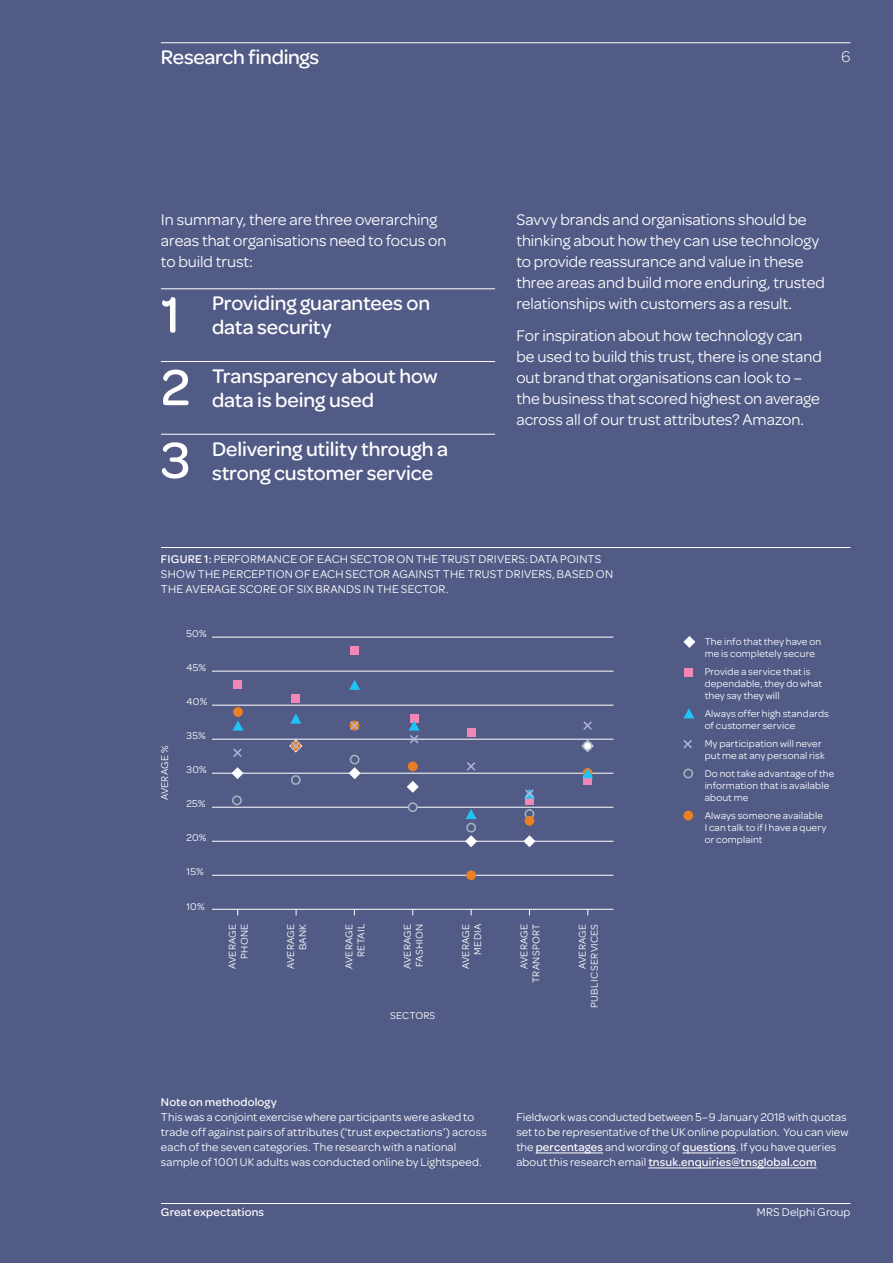
<style>
.page{position:relative;width:893px;height:1263px;background:#525b86}
.page>*{position:absolute;margin:0;border:0;box-sizing:border-box;transform-origin:0 0}
.t1{font:500 54px "Omnes";color:#fff}
.t2{font:500 21px/24px "Omnes";letter-spacing:-.005em;color:#fff}
.t3{font:16.5px/21px "Omnes";color:#fff}
.t4{font:300 16.5px "Omnes";color:#fff}
.t5{font:12px/15px "Omnes";letter-spacing:.01em;color:#fff}
.t6{font:500 12px "Omnes";letter-spacing:.015em;color:#fff}
.t7{font:10.5px/12px "Omnes";letter-spacing:.015em;color:#fff}
.s1{font-weight:500}
</style>
<div class="page">
<hr style="left:161px;top:1203px;width:689px;height:1px;background:#fff">
<hr style="left:161px;top:42px;width:689px;height:1px;background:#fff">
<hr style="left:536px;top:1153px;width:67px;height:1px;background:#fff">
<hr style="left:682px;top:1153px;width:54px;height:1px;background:#fff">
<hr style="left:648px;top:1168px;width:169px;height:1px;background:#fff">
<hr style="left:161px;top:289px;width:334px;height:1px;background:#fff">
<hr style="left:161px;top:361px;width:334px;height:1px;background:#fff">
<hr style="left:161px;top:434px;width:334px;height:1px;background:#fff">
<hr style="left:161px;top:547px;width:689px;height:1px;background:#fff">
<svg style="left:683px;top:636px;width:12px;height:12px"></svg>
<div style="left:685px;top:668px;width:8px;height:8px;background:#f287b7"></div>
<svg style="left:683px;top:708px;width:11px;height:10px"></svg>
<svg style="left:683px;top:740px;width:9px;height:9px"></svg>
<div style="left:683px;top:769px;width:10px;height:9px;border:2px solid #a8b6bf;border-radius:50%"></div>
<div style="left:683px;top:811px;width:10px;height:9px;background:#ea8024;border-radius:50%"></div>
<hr style="left:212px;top:875px;width:401px;height:1px;background:#fff">
<hr style="left:212px;top:841px;width:401px;height:1px;background:#fff">
<hr style="left:212px;top:807px;width:401px;height:1px;background:#fff">
<hr style="left:212px;top:773px;width:401px;height:1px;background:#fff">
<hr style="left:212px;top:739px;width:401px;height:1px;background:#fff">
<hr style="left:212px;top:705px;width:401px;height:1px;background:#fff">
<hr style="left:212px;top:671px;width:401px;height:1px;background:#fff">
<hr style="left:212px;top:637px;width:401px;height:1px;background:#fff">
<hr style="left:212px;top:909px;width:401px;height:1px;background:#fff">
<svg style="left:231px;top:767px;width:13px;height:12px"></svg>
<svg style="left:582px;top:740px;width:12px;height:12px"></svg>
<svg style="left:349px;top:767px;width:12px;height:12px"></svg>
<svg style="left:407px;top:781px;width:12px;height:12px"></svg>
<svg style="left:465px;top:835px;width:12px;height:12px"></svg>
<svg style="left:523px;top:835px;width:12px;height:12px"></svg>
<div style="left:233px;top:680px;width:9px;height:9px;background:#f287b7"></div>
<div style="left:292px;top:694px;width:8px;height:9px;background:#f287b7"></div>
<div style="left:350px;top:646px;width:9px;height:9px;background:#f287b7"></div>
<div style="left:410px;top:714px;width:8px;height:9px;background:#f287b7"></div>
<div style="left:467px;top:728px;width:8px;height:9px;background:#f287b7"></div>
<div style="left:525px;top:796px;width:9px;height:9px;background:#f287b7"></div>
<svg style="left:583px;top:778px;width:9px;height:6px"></svg>
<svg style="left:232px;top:721px;width:12px;height:10px"></svg>
<svg style="left:466px;top:809px;width:11px;height:10px"></svg>
<svg style="left:290px;top:713px;width:11px;height:11px"></svg>
<svg style="left:349px;top:680px;width:11px;height:10px"></svg>
<svg style="left:233px;top:748px;width:9px;height:9px"></svg>
<svg style="left:349px;top:720px;width:11px;height:11px"></svg>
<svg style="left:408px;top:720px;width:12px;height:24px"></svg>
<svg style="left:467px;top:762px;width:9px;height:9px"></svg>
<svg style="left:524px;top:788px;width:11px;height:11px"></svg>
<svg style="left:583px;top:721px;width:9px;height:9px"></svg>
<div style="left:232px;top:795px;width:10px;height:10px;border:2px solid #a8b6bf;border-radius:50%"></div>
<div style="left:291px;top:775px;width:10px;height:10px;border:2px solid #a8b6bf;border-radius:50%"></div>
<div style="left:350px;top:755px;width:10px;height:9px;border:2px solid #a8b6bf;border-radius:50%"></div>
<div style="left:409px;top:803px;width:8px;height:8px;background:#525b86;border-radius:50%"></div>
<div style="left:408px;top:802px;width:10px;height:10px;border:2px solid #a8b6bf;border-radius:50%"></div>
<div style="left:466px;top:823px;width:10px;height:9px;border:2px solid #a8b6bf;border-radius:50%"></div>
<div style="left:525px;top:809px;width:9px;height:10px;border:2px solid #a8b6bf;border-radius:50%"></div>
<div style="left:583px;top:741px;width:9px;height:10px;border:2px solid #a8b6bf;border-radius:50%"></div>
<div style="left:233px;top:707px;width:10px;height:10px;background:#ea8024;border-radius:50%"></div>
<div style="left:408px;top:761px;width:10px;height:10px;background:#ea8024;border-radius:50%"></div>
<div style="left:466px;top:870px;width:10px;height:10px;background:#ea8024;border-radius:50%"></div>
<div style="left:525px;top:816px;width:9px;height:10px;background:#ea8024;border-radius:50%"></div>
<svg style="left:289px;top:739px;width:13px;height:14px"></svg>
<svg style="left:582px;top:768px;width:11px;height:10px"></svg>
<h2 class="t2" style="left:161px;top:45px;width:160px">Research findings</h2>
<h3 class="t4" style="left:841px;top:47px;width:11px">6</h3>
<h3 class="t3" style="left:161px;top:209px;width:287px">In summary, there are three overarching areas that organisations need to focus on to build trust:</h3>
<h1 class="t1" style="left:161px;top:284px;width:21px">1</h1>
<h2 class="t2" style="left:212px;top:291px;width:220px">Providing guarantees on data security</h2>
<h1 class="t1" style="left:161px;top:357px;width:30px">2</h1>
<h2 class="t2" style="left:212px;top:364px;width:227px">Transparency about how data is being used</h2>
<h1 class="t1" style="left:161px;top:430px;width:31px">3</h1>
<h2 class="t2" style="left:212px;top:437px;width:238px">Delivering utility through a strong customer service</h2>
<h3 class="t3" style="left:516px;top:209px;width:310px">Savvy brands and organisations should be thinking about how they can use technology to provide reassurance and value in these three areas and build more enduring, trusted relationships with customers as a result.</h3>
<h3 class="t3" style="left:516px;top:325px;width:307px">For inspiration about how technology can be used to build this trust, there is one stand out brand that organisations can look to – the business that scored highest on average across all of our trust attributes? Amazon.</h3>
<p class="t5" style="left:161px;top:551px;width:454px"><span class="s1">FIGURE 1:</span> PERFORMANCE OF EACH SECTOR ON THE TRUST DRIVERS: DATA POINTS<br>SHOW THE PERCEPTION OF EACH SECTOR AGAINST THE TRUST DRIVERS, BASED ON<br>THE AVERAGE SCORE OF SIX BRANDS IN THE SECTOR.</p>
<p class="t7" style="left:186px;top:628px;width:22px">50%</p>
<p class="t7" style="left:186px;top:662px;width:21px">45%</p>
<p class="t7" style="left:186px;top:696px;width:22px">40%</p>
<p class="t7" style="left:159px;top:800px;width:56px;rotate:-90deg">AVERAGE %</p>
<p class="t7" style="left:186px;top:730px;width:21px">35%</p>
<p class="t7" style="left:186px;top:764px;width:22px">30%</p>
<p class="t7" style="left:186px;top:798px;width:21px">25%</p>
<p class="t7" style="left:186px;top:832px;width:22px">20%</p>
<p class="t7" style="left:186px;top:866px;width:19px">15%</p>
<p class="t7" style="left:186px;top:900px;width:20px">10%</p>
<p class="t7" style="left:226px;top:969px;width:47px;text-align:right;rotate:-90deg">AVERAGE<br>PHONE</p>
<p class="t7" style="left:285px;top:969px;width:47px;text-align:right;rotate:-90deg">AVERAGE<br>BANK</p>
<p class="t7" style="left:343px;top:969px;width:47px;text-align:right;rotate:-90deg">AVERAGE<br>RETAIL</p>
<p class="t7" style="left:401px;top:969px;width:47px;rotate:-90deg">AVERAGE<br>FASHION</p>
<p class="t7" style="left:460px;top:969px;width:47px;text-align:right;rotate:-90deg">AVERAGE<br>MEDIA</p>
<p class="t7" style="left:518px;top:983px;width:61px;text-align:right;rotate:-90deg">AVERAGE<br>TRANSPORT</p>
<p class="t7" style="left:576px;top:1007px;width:85px;text-align:right;rotate:-90deg">AVERAGE<br>PUBLIC SERVICES</p>
<p class="t7" style="left:390px;top:1010px;width:47px">SECTORS</p>
<p class="t7" style="left:705px;top:635px;width:118px">The info that they have on me is completely secure</p>
<p class="t7" style="left:705px;top:665px;width:119px">Provide a service that is dependable, they do what they say they will</p>
<p class="t7" style="left:705px;top:707px;width:126px">Always offer high standards of customer service</p>
<p class="t7" style="left:705px;top:737px;width:122px">My participation will never put me at any personal risk</p>
<p class="t7" style="left:705px;top:767px;width:131px">Do not take advantage of the information that is available about me</p>
<p class="t7" style="left:705px;top:809px;width:123px">Always someone available<br>I can talk to if I have a query or complaint</p>
<p class="t6" style="left:161px;top:1095px;width:117px">Note on methodology</p>
<p class="t5" style="left:161px;top:1110px;width:327px">This was a conjoint exercise where participants were asked to trade off against pairs of attributes (‘trust expectations’) across each of the seven categories. The research with a national sample of 1001 UK adults was conducted online by Lightspeed.</p>
<p class="t5" style="left:516px;top:1110px;width:334px">Fieldwork was conducted between 5–9 January 2018 with quotas set to be representative of the UK online population. You can view the <span class="s1">percentages</span> and wording of <span class="s1">questions</span>. If you have queries about this research email <span class="s1">tnsuk.enquiries@tnsglobal.com</span></p>
<p class="t6" style="left:161px;top:1206px;width:105px">Great expectations</p>
<p class="t5" style="left:757px;top:1205px;width:95px">MRS Delphi Group</p>
</div>
